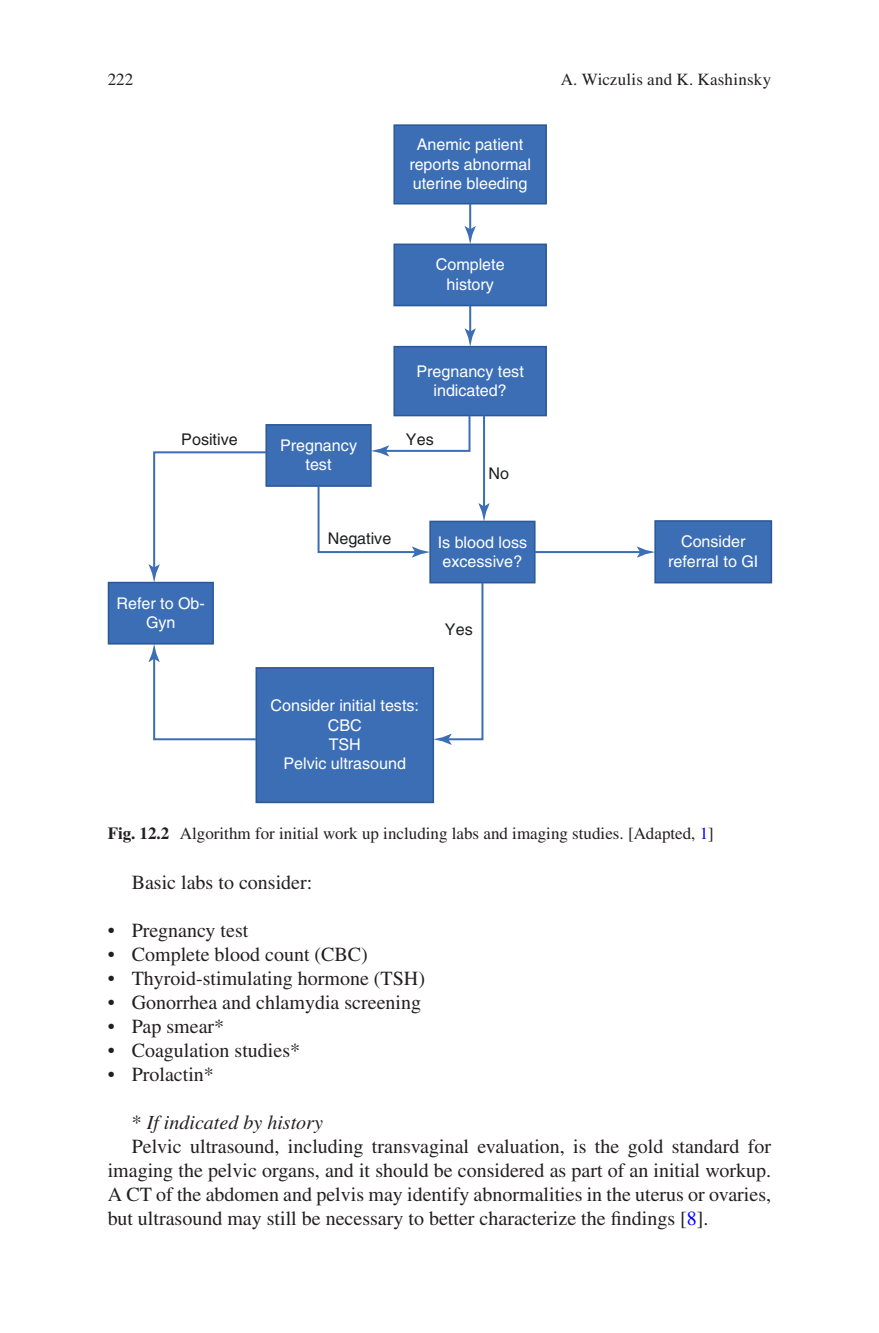
<style>
.page{position:relative;width:879px;height:1333px;background:#fff}
.page>*{position:absolute;margin:0;border:0;box-sizing:border-box;transform-origin:0 0}
.t1{font:20px "Times LT Std";color:#231f20}
.t2{font:italic 20px "Times LT Std";color:#231f20}
.t3{font:17px "Times LT Std";color:#231f20}
.t4{font:17px "Times LT Std Roman 2";letter-spacing:.015em;color:#231f20}
.t5{font:16px/19.4px "Helvetica 2";color:#fff;text-align:center}
.t6{font:16px "Helvetica 2";color:#1d1e1f}
.s1{font-weight:700}
.s2{color:#00f}
.s3{font-style:normal}
</style>
<div class="page">
<div style="left:394px;top:125px;width:152px;height:79px;background:#3c6eb5"></div>
<div style="left:393px;top:124px;width:154px;height:80px;border:2px solid #2b5896"></div>
<div style="left:265px;top:424px;width:107px;height:63px;background:#3c6eb5;border:2px solid #2b5896"></div>
<div style="left:655px;top:521px;width:116px;height:61px;background:#3c6eb5"></div>
<div style="left:654px;top:520px;width:118px;height:63px;border:2px solid #2b5896"></div>
<div style="left:108px;top:582px;width:105px;height:61px;background:#3c6eb5"></div>
<div style="left:108px;top:581px;width:106px;height:63px;border:2px solid #2b5896"></div>
<div style="left:393px;top:243px;width:154px;height:63px;background:#3c6eb5;border:2px solid #2b5896"></div>
<div style="left:393px;top:346px;width:154px;height:70px;background:#3c6eb5;border:2px solid #2b5896"></div>
<div style="left:429px;top:520px;width:106px;height:63px;background:#3c6eb5;border:2px solid #2b5896"></div>
<div style="left:256px;top:667px;width:177px;height:135px;background:#3c6eb5"></div>
<div style="left:255px;top:667px;width:179px;height:136px;border:2px solid #2b5896"></div>
<hr style="left:469px;top:204px;width:2px;height:28px;background:#3c6eb5">
<svg style="left:465px;top:226px;width:11px;height:18px"></svg>
<hr style="left:469px;top:305px;width:2px;height:29px;background:#3c6eb5">
<svg style="left:465px;top:328px;width:11px;height:18px"></svg>
<hr style="left:483px;top:415px;width:2px;height:94px;background:#3c6eb5">
<svg style="left:478px;top:503px;width:11px;height:18px"></svg>
<hr style="left:535px;top:551px;width:108px;height:2px;background:#3c6eb5">
<svg style="left:637px;top:546px;width:18px;height:11px"></svg>
<svg style="left:433px;top:581px;width:51px;height:163px"></svg>
<svg style="left:149px;top:643px;width:109px;height:98px"></svg>
<svg style="left:149px;top:450px;width:119px;height:132px"></svg>
<svg style="left:316px;top:484px;width:114px;height:73px"></svg>
<svg style="left:371px;top:413px;width:100px;height:43px"></svg>
<p class="t3" style="left:108px;top:70px;width:27px">222</p>
<p class="t6" style="left:181px;top:429px;width:58px">Positive</p>
<p class="t5" style="left:117px;top:593px;width:90px">Refer to Ob-<br>Gyn</p>
<p class="t5" style="left:409px;top:135px;width:123px">Anemic patient reports abnormal uterine bleeding</p>
<p class="t5" style="left:436px;top:255px;width:70px">Complete history</p>
<p class="t5" style="left:280px;top:435px;width:78px">Pregnancy test</p>
<p class="t5" style="left:416px;top:361px;width:109px">Pregnancy test indicated?</p>
<p class="t6" style="left:406px;top:429px;width:29px">Yes</p>
<p class="t6" style="left:488px;top:463px;width:22px">No</p>
<p class="t6" style="left:328px;top:529px;width:65px">Negative</p>
<p class="t5" style="left:438px;top:532px;width:91px">Is blood loss excessive?</p>
<p class="t6" style="left:445px;top:620px;width:29px">Yes</p>
<p class="t5" style="left:270px;top:696px;width:150px">Consider initial tests:<br>CBC<br>TSH<br>Pelvic ultrasound</p>
<p class="t4" style="left:561px;top:70px;width:212px">A. Wiczulis and K. Kashinsky</p>
<p class="t5" style="left:668px;top:532px;width:92px">Consider referral to GI</p>
<p class="t3" style="left:108px;top:823px;width:608px"><span class="s1">Fig. 12.2</span> Algorithm for initial work up including labs and imaging studies. [Adapted, <span class="s2">1</span>]</p>
<p class="t1" style="left:132px;top:870px;width:182px">Basic labs to consider:</p>
<p class="t1" style="left:108px;top:918px;width:142px">• Pregnancy test</p>
<p class="t1" style="left:108px;top:942px;width:262px">• Complete blood count (CBC)</p>
<p class="t1" style="left:108px;top:966px;width:319px">• Thyroid-stimulating hormone (TSH)</p>
<p class="t1" style="left:108px;top:990px;width:315px">• Gonorrhea and chlamydia screening</p>
<p class="t1" style="left:108px;top:1014px;width:118px">• Pap smear*</p>
<p class="t1" style="left:108px;top:1038px;width:194px">• Coagulation studies*</p>
<p class="t1" style="left:108px;top:1062px;width:108px">• Prolactin*</p>
<p class="t2" style="left:132px;top:1111px;width:193px"><span class="s3">*</span> If indicated by history</p>
<p class="t1" style="left:132px;top:1134px;width:641px">Pelvic ultrasound, including transvaginal evaluation, is the gold standard for</p>
<p class="t1" style="left:108px;top:1158px;width:665px">imaging the pelvic organs, and it should be considered as part of an initial workup.</p>
<p class="t1" style="left:108px;top:1182px;width:665px">A CT of the abdomen and pelvis may identify abnormalities in the uterus or ovaries,</p>
<p class="t1" style="left:108px;top:1206px;width:602px">but ultrasound may still be necessary to better characterize the findings [<span class="s2">8</span>].</p>
</div>
